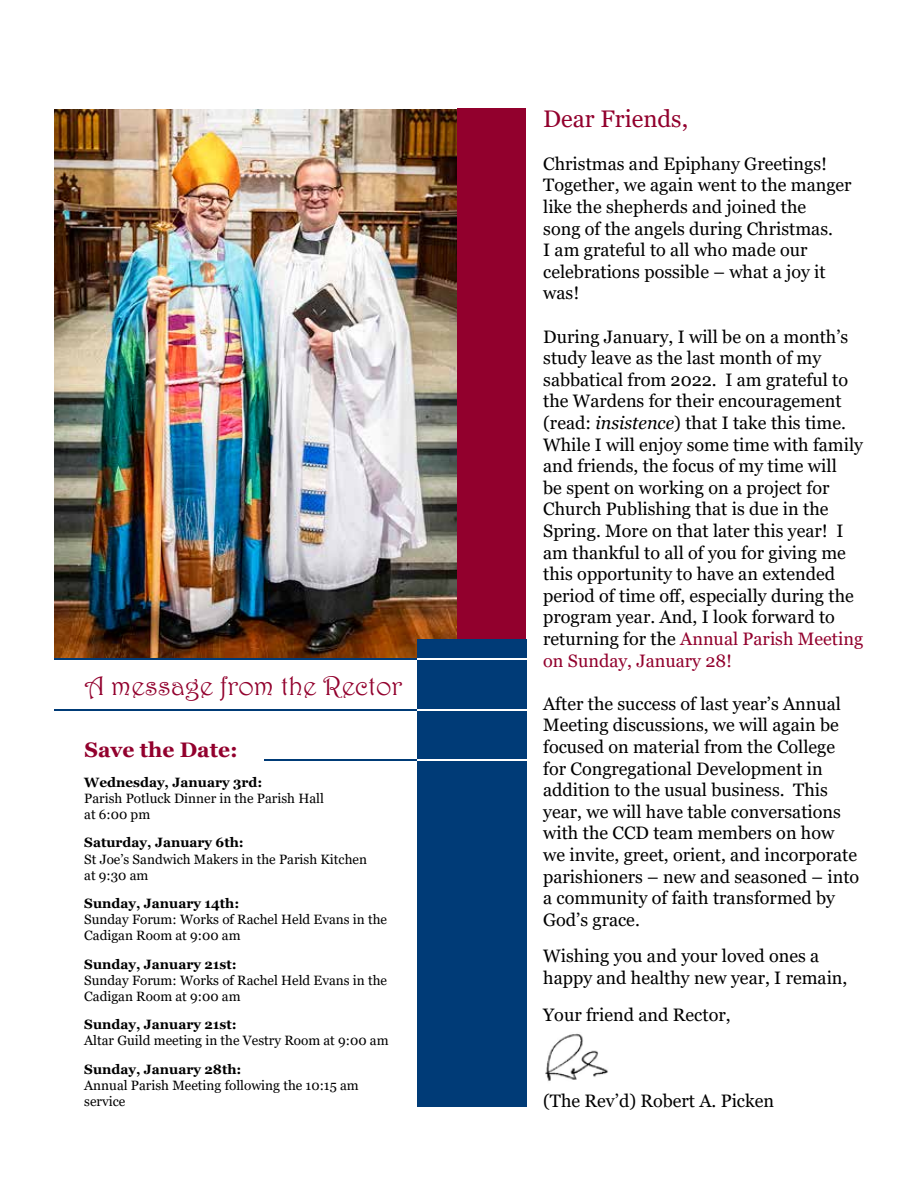
<style>
.page{position:relative;width:918px;height:1188px;background:#fff}
.page>*{position:absolute;margin:0;border:0;box-sizing:border-box;transform-origin:0 0}
.t1{font:27px "Harrington";color:#92002d}
.t2{font:24px "Georgia";color:#92002d}
.t3{font:700 21px "Georgia";color:#92002d}
.t4{font:18px/21.6px "Georgia";color:#000}
.t5{font:13.5px/16.2px "Georgia";color:#000}
.t6{font:700 13.5px "Georgia";color:#000}
.s1{font-style:italic}
.s2{color:#92002d}
</style>
<div class="page">
<img style="left:54px;top:109px;width:404px;height:549px">
<img style="left:545px;top:1033px;width:63px;height:48px">
<div style="left:458px;top:108px;width:68px;height:611px;background:#92002d"></div>
<div style="left:417px;top:639px;width:109px;height:468px;background:#003b77"></div>
<hr style="left:54px;top:709px;width:368px;height:2px;background:#003b77">
<hr style="left:54px;top:658px;width:368px;height:2px;background:#003b77">
<hr style="left:417px;top:709px;width:112px;height:2px;background:#fff">
<hr style="left:417px;top:658px;width:112px;height:2px;background:#fff">
<hr style="left:264px;top:759px;width:154px;height:2px;background:#003b77">
<hr style="left:417px;top:759px;width:112px;height:2px;background:#fff">
<h1 class="t1" style="left:84px;top:670px;width:320px">A message from the Rector</h1>
<p class="t3" style="left:84px;top:736px;width:155px">Save the Date:</p>
<p class="t6" style="left:84px;top:773px;width:180px">Wednesday, January 3rd:</p>
<p class="t5" style="left:84px;top:791px;width:241px">Parish Potluck Dinner in the Parish Hall at 6:00 pm</p>
<p class="t6" style="left:84px;top:834px;width:161px">Saturday, January 6th:</p>
<p class="t5" style="left:84px;top:851px;width:284px">St Joe’s Sandwich Makers in the Parish Kitchen at 9:30 am</p>
<p class="t6" style="left:84px;top:895px;width:157px">Sunday, January 14th:</p>
<p class="t5" style="left:84px;top:912px;width:304px">Sunday Forum: Works of Rachel Held Evans in the<br>Cadigan Room at 9:00 am</p>
<p class="t6" style="left:84px;top:955px;width:154px">Sunday, January 21st:</p>
<p class="t5" style="left:84px;top:972px;width:304px">Sunday Forum: Works of Rachel Held Evans in the<br>Cadigan Room at 9:00 am</p>
<p class="t6" style="left:84px;top:1016px;width:154px">Sunday, January 21st:</p>
<p class="t5" style="left:84px;top:1033px;width:306px">Altar Guild meeting in the Vestry Room at 9:00 am</p>
<p class="t6" style="left:84px;top:1060px;width:159px">Sunday, January 28th:</p>
<p class="t5" style="left:84px;top:1077px;width:276px">Annual Parish Meeting following the 10:15 am service</p>
<h2 class="t2" style="left:543px;top:104px;width:146px">Dear Friends,</h2>
<p class="t4" style="left:543px;top:153px;width:310px">Christmas and Epiphany Greetings!<br>Together, we again went to the manger like the shepherds and joined the<br>song of the angels during Christmas.<br>I am grateful to all who made our celebrations possible – what a joy it was!</p>
<p class="t4" style="left:543px;top:326px;width:321px">During January, I will be on a month’s study leave as the last month of my sabbatical from 2022. I am grateful to the Wardens for their encouragement (read: <span class="s1">insistence</span>) that I take this time.<br>While I will enjoy some time with family and friends, the focus of my time will<br>be spent on working on a project for Church Publishing that is due in the Spring. More on that later this year! I am thankful to all of you for giving me this opportunity to have an extended period of time off, especially during the program year. And, I look forward to returning for the <span class="s2">Annual Parish Meeting on Sunday, January 28!</span></p>
<p class="t4" style="left:543px;top:693px;width:318px">After the success of last year’s Annual Meeting discussions, we will again be focused on material from the College for Congregational Development in addition to the usual business. This year, we will have table conversations with the CCD team members on how we invite, greet, orient, and incorporate parishioners – new and seasoned – into a community of faith transformed by God’s grace.</p>
<p class="t4" style="left:543px;top:946px;width:306px">Wishing you and your loved ones a happy and healthy new year, I remain,</p>
<p class="t4" style="left:543px;top:1004px;width:189px">Your friend and Rector,</p>
<p class="t4" style="left:543px;top:1090px;width:232px">(The Rev’d) Robert A. Picken</p>
</div>
